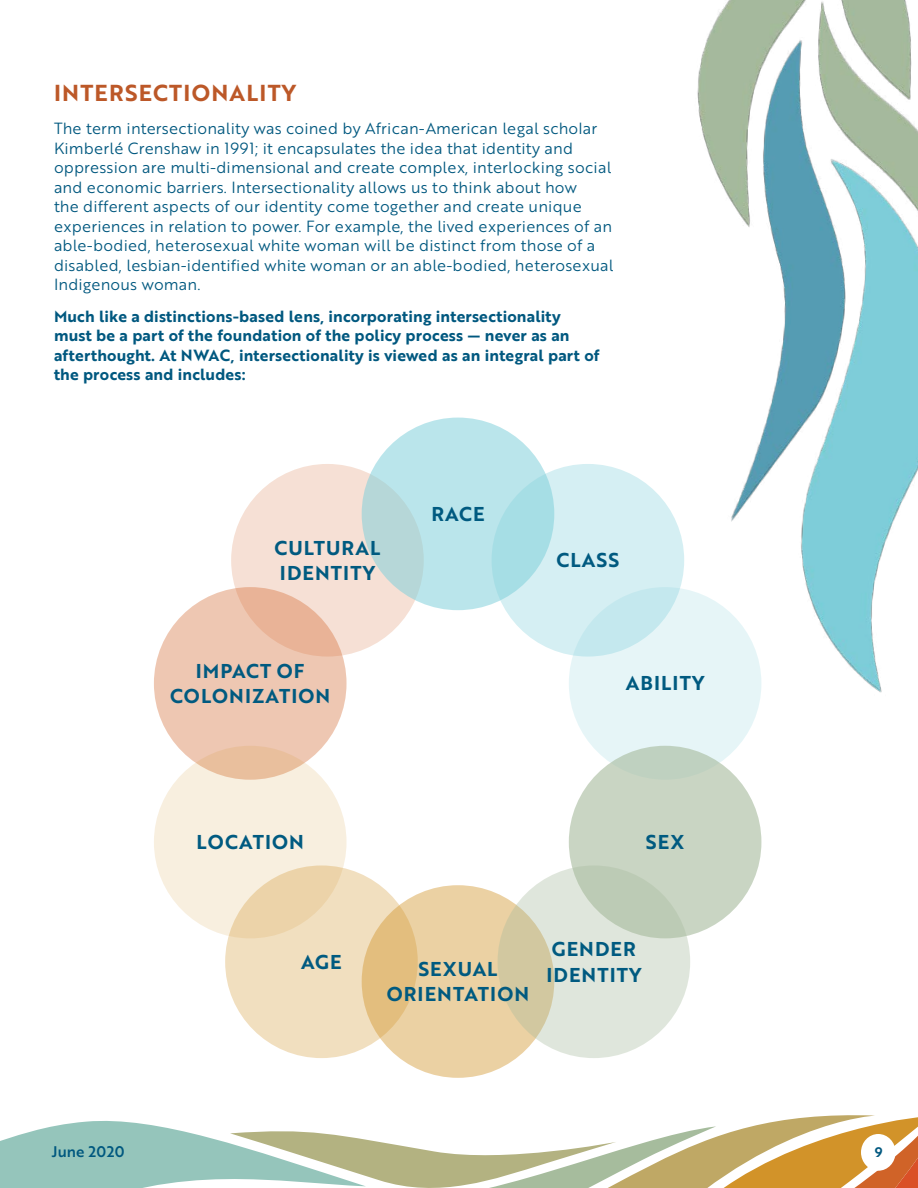
<style>
.page{position:relative;width:918px;height:1188px;background:#fff}
.page>*{position:absolute;margin:0;border:0;box-sizing:border-box;transform-origin:0 0}
.t1{font:22.5px "Brother 1816 Bold";letter-spacing:.055em;color:#bc5828}
.t2{font:19.5px/25.5px "Brother 1816 Bold";letter-spacing:.055em;color:#005a80}
.t3{font:15.75px/19.5px "Brother 1816 Book";letter-spacing:.01em;color:#00587f}
.t4{font:15.75px/19.5px "Brother 1816 Bold";letter-spacing:.01em;color:#00587f}
.t5{font:15px "Brother 1816 Medium";letter-spacing:.01em;color:#00587f}
.t6{font:13.5px "Brother 1816 Bold";color:#00587f}
</style>
<div class="page">
<svg style="left:0;top:1116px;width:918px;height:72px"></svg>
<div style="left:861px;top:1134px;width:35px;height:37px;background:#fff;border-radius:50%"></div>
<div style="left:231px;top:464px;width:193px;height:193px;background:#f6e0d5;border-radius:50%"></div>
<img style="left:565px;top:0;width:353px;height:803px">
<div style="left:362px;top:418px;width:192px;height:192px;background:linear-gradient(to right,#b7dbdd,#bbe9f1);border-radius:50%"></div>
<div style="left:362px;top:885px;width:192px;height:193px;background:#ebd1a3;border-radius:50%"></div>
<svg style="left:492px;top:464px;width:192px;height:193px;background:#cbebf0"></svg>
<svg style="left:569px;top:587px;width:192px;height:193px;background:#e0f2f5"></svg>
<div style="left:569px;top:746px;width:192px;height:192px;background:#c9d5c3;border-radius:50%"></div>
<svg style="left:498px;top:865px;width:192px;height:193px;fill:#dfe6dc"></svg>
<svg style="left:154px;top:587px;width:193px;height:193px;background:#edc4ae"></svg>
<svg style="left:154px;top:746px;width:193px;height:192px;background:#f6ead8"></svg>
<svg style="left:225px;top:865px;width:193px;height:193px;background:#edd7b0"></svg>
<h1 class="t1" style="left:54px;top:76px;width:244px">INTERSECTIONALITY</h1>
<p class="t3" style="left:54px;top:118px;width:561px">The term intersectionality was coined by African-American legal scholar Kimberlé Crenshaw in 1991; it encapsulates the idea that identity and oppression are multi-dimensional and create complex, interlocking social and economic barriers. Intersectionality allows us to think about how<br>the different aspects of our identity come together and create unique experiences in relation to power. For example, the lived experiences of an able-bodied, heterosexual white woman will be distinct from those of a disabled, lesbian-identified white woman or an able-bodied, heterosexual Indigenous woman.</p>
<p class="t4" style="left:54px;top:306px;width:547px">Much like a distinctions-based lens, incorporating intersectionality must be a part of the foundation of the policy process — never as an afterthought. At NWAC, intersectionality is viewed as an integral part of the process and includes:</p>
<p class="t2" style="left:275px;top:534px;width:107px">CULTURAL<br>IDENTITY</p>
<p class="t2" style="left:170px;top:657px;width:162px;text-align:center">IMPACT OF<br>COLONIZATION</p>
<p class="t2" style="left:431px;top:500px;width:55px">RACE</p>
<p class="t2" style="left:557px;top:547px;width:64px">CLASS</p>
<p class="t2" style="left:626px;top:670px;width:80px">ABILITY</p>
<p class="t2" style="left:197px;top:829px;width:109px">LOCATION</p>
<p class="t2" style="left:646px;top:829px;width:40px">SEX</p>
<p class="t2" style="left:301px;top:948px;width:42px">AGE</p>
<p class="t2" style="left:387px;top:955px;width:144px;text-align:center">SEXUAL<br>ORIENTATION</p>
<p class="t2" style="left:546px;top:936px;width:97px">GENDER<br>IDENTITY</p>
<p class="t5" style="left:52px;top:1138px;width:74px">June 2020</p>
<p class="t6" style="left:875px;top:1140px;width:9px">99</p>
<p class="t5" style="left:52px;top:1141px;width:74px">June 2020</p>
</div>
